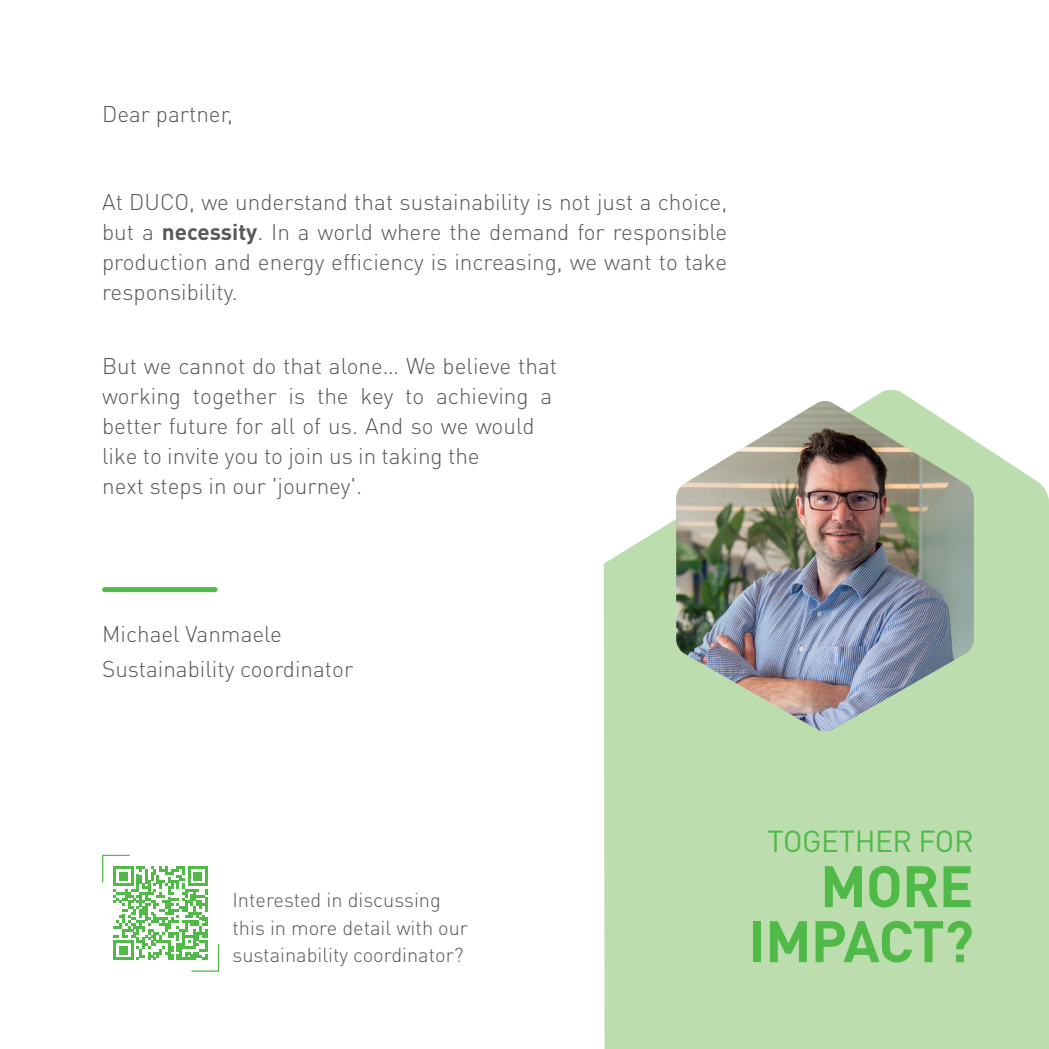
<style>
.page{position:relative;width:1049px;height:1049px;background:#fff}
.page>*{position:absolute;margin:0;border:0;box-sizing:border-box;transform-origin:0 0}
.t1{font:700 57.5px/55px "DINOT";letter-spacing:-.015em;color:#51b948;text-align:right}
.t2{font:30px "DINOT";letter-spacing:-.015em;color:#51b948}
.t3{font:300 22.5px/30px "DINOT";color:#57585a}
.t4{font:300 20px/27.5px "DINOT";color:#57585a}
.s1{font-weight:700}
</style>
<div class="page">
<svg style="left:604px;top:390px;width:445px;height:659px;fill:#bcddae"></svg>
<img style="left:676px;top:401px;width:298px;height:331px">
<svg style="left:102px;top:854px;width:118px;height:118px"></svg>
<div style="left:102px;top:587px;width:116px;height:5px;background:#51b948;border-radius:3px"></div>
<p class="t3" style="left:102px;top:98px;width:132px">Dear partner,</p>
<p class="t3" style="left:102px;top:186px;width:627px;text-align:justify">At DUCO, we understand that sustainability is not just a choice, but a <span class="s1">necessity</span>. In a world where the demand for responsible production and energy efficiency is increasing, we want to take responsibility.</p>
<p class="t3" style="left:102px;top:350px;width:456px">But we cannot do that alone… We believe that working together is the key to achieving a better future for all of us. And so we would like to invite you to join us in taking the<br>next steps in our 'journey'.</p>
<p class="t3" style="left:102px;top:615px;width:253px;line-height:35px">Michael Vanmaele<br>Sustainability coordinator</p>
<p class="t4" style="left:232px;top:885px;width:237px">Interested in discussing this in more detail with our sustainability coordinator?</p>
<h2 class="t2" style="left:767px;top:821px;width:208px">TOGETHER FOR</h2>
<h1 class="t1" style="left:748px;top:856px;width:227px">MORE<br>IMPACT?</h1>
</div>
